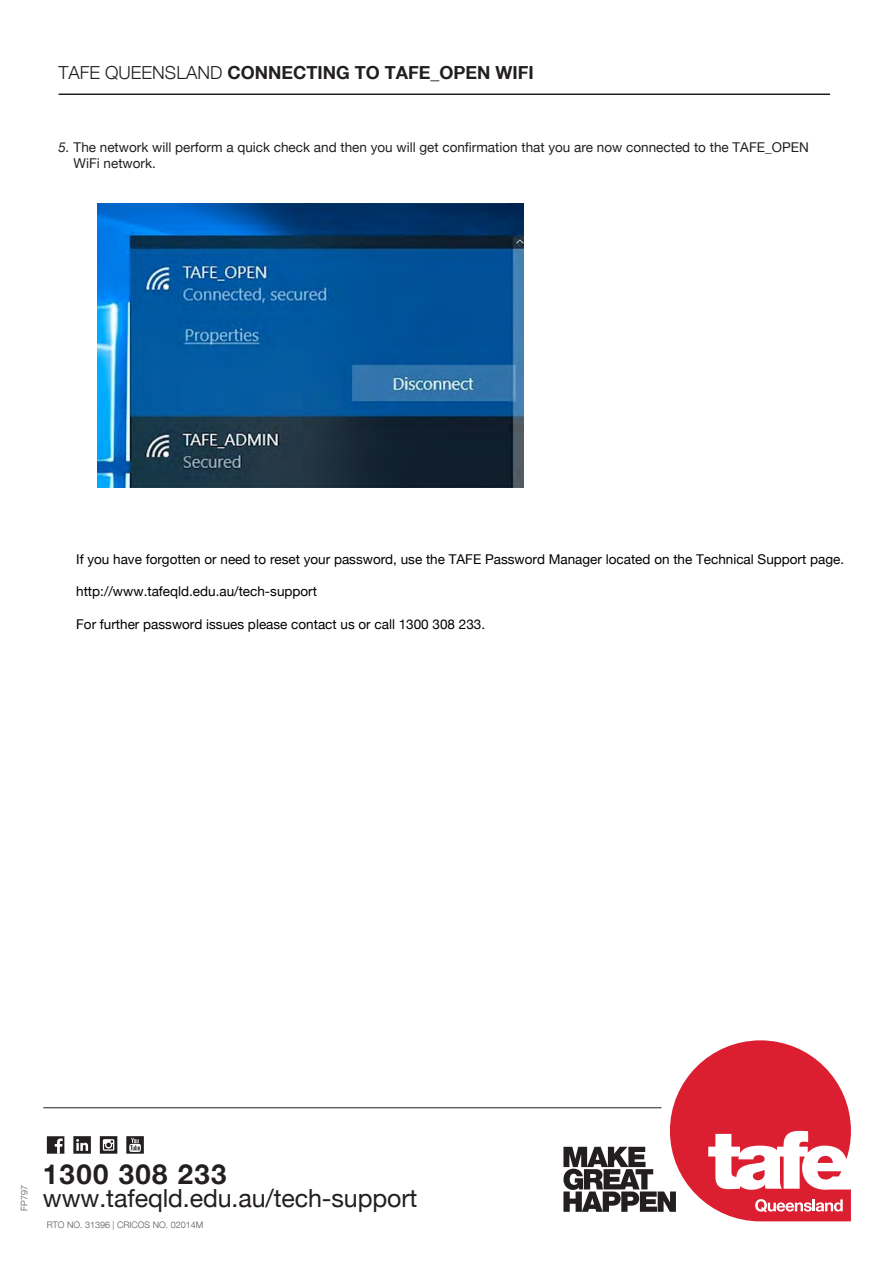
<style>
.page{position:relative;width:893px;height:1263px;background:#fff}
.page>*{position:absolute;margin:0;border:0;box-sizing:border-box;transform-origin:0 0}
.t1{font:700 27.6px "Helvetica Neue";letter-spacing:.05em;color:#231f20}
.t2{font:25.05px "Helvetica Neue";letter-spacing:-.005em;color:#231f20}
.t3{font:700 18px "Helvetica Neue LT Com";color:#231f20}
.t4{font:13.5px "Helvetica Neue";color:#000}
.t5{font:13.5px/16.2px "Helvetica Neue";color:#231f20}
.t6{font:300 9px "Helvetica Neue LT Com";color:#57585a}
.s1{font-weight:300}
.s2{font-style:italic}
</style>
<div class="page">
<hr style="left:59px;top:94px;width:771px;height:1px;background:#231f20">
<hr style="left:43px;top:1107px;width:637px;height:1px;background:#231f20">
<svg style="left:47px;top:1136px;width:17px;height:18px"></svg>
<svg style="left:73px;top:1136px;width:18px;height:18px"></svg>
<svg style="left:126px;top:1136px;width:18px;height:18px"></svg>
<svg style="left:100px;top:1136px;width:17px;height:18px"></svg>
<svg style="left:563px;top:1040px;width:288px;height:181px"></svg>
<img style="left:98px;top:204px;width:425px;height:283px">
<p class="t3" style="left:59px;top:61px;width:477px"><span class="s1">TAFE QUEENSLAND</span> CONNECTING TO TAFE_OPEN WIFI</p>
<p class="t5" style="left:74px;top:140px;width:737px;text-indent:-15px"><span class="s2">5.</span> The network will perform a quick check and then you will get confirmation that you are now connected to the TAFE_OPEN<br>WiFi network.</p>
<p class="t4" style="left:76px;top:549px;width:769px">If you have forgotten or need to reset your password, use the TAFE Password Manager located on the Technical Support page.</p>
<p class="t4" style="left:76px;top:582px;width:242px">http://www.tafeqld.edu.au/tech-support</p>
<p class="t4" style="left:76px;top:614px;width:410px">For further password issues please contact us or call 1300 308 233.</p>
<p class="t6" style="left:19px;top:1211px;width:27px;rotate:-90deg">FP797</p>
<p class="t1" style="left:43px;top:1152px;width:185px">1300 308 233</p>
<p class="t2" style="left:43px;top:1180px;width:376px">www.tafeqld.edu.au/tech-support</p>
<p class="t6" style="left:47px;top:1219px;width:158px">RTO NO. 31396 | CRICOS NO. 02014M</p>
</div>
